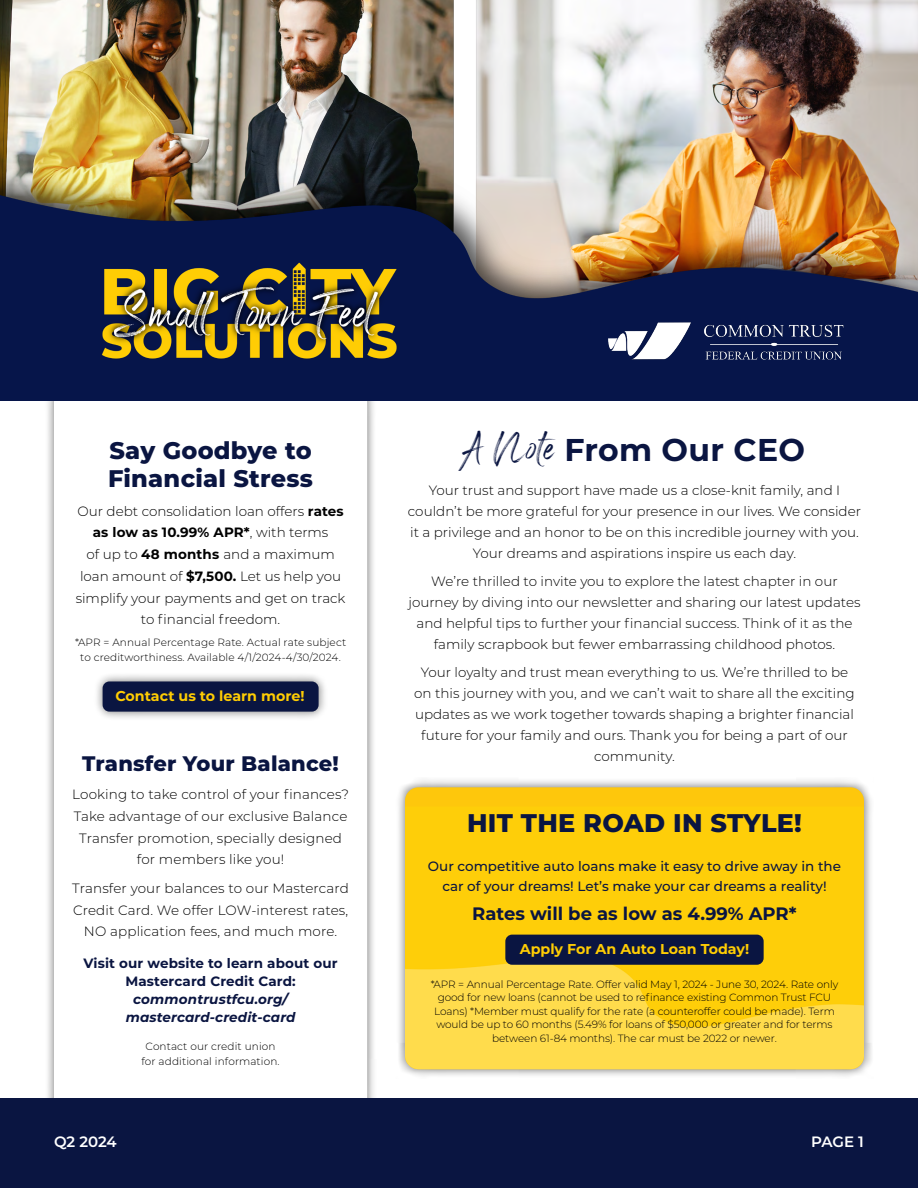
<style>
.page{position:relative;width:918px;height:1188px;background:#fff}
.page>*{position:absolute;margin:0;border:0;box-sizing:border-box;transform-origin:0 0}
.t1{font:700 31.5px "Montserrat";letter-spacing:.01em;color:#0a1541}
.t2{font:800 25.5px "Montserrat";letter-spacing:.01em;color:#0a1541}
.t3{font:800 24px/28.5px "Montserrat";letter-spacing:.01em;color:#0a1541}
.t4{font:800 21px "Montserrat";letter-spacing:.01em;color:#0a1541}
.t5{font:700 18px "Montserrat";color:#0a1541}
.t6{font:600 15px "Montserrat";letter-spacing:-.01em;color:#fff}
.t7{font:700 14.25px "Montserrat";color:#ffcd03}
.t8{font:300 13.5px/21px "Montserrat";color:#000;text-align:center}
.t9{font:500 13.5px/19.5px "Montserrat";color:#0a1541;text-align:center}
.t10{font:700 13.5px/18px "Montserrat";letter-spacing:.01em;color:#0a1541;text-align:center}
.t11{font:italic 700 13.5px/18px "Montserrat";letter-spacing:.01em;color:#0a1541;text-align:center}
.t12{font:300 10.5px/13.5px "Montserrat";letter-spacing:-.01em;color:#000;text-align:center}
.t13{font:300 10.5px/15px "Montserrat";letter-spacing:.01em;color:#000;text-align:center}
.s1{font-weight:700}
.s2{font-family:"Panterick";font-weight:400;font-size:40.5px}
</style>
<div class="page">
<div style="left:44px;top:379px;width:333px;height:763px;background:#000;opacity:.54"></div>
<div style="left:54px;top:389px;width:313px;height:744px;background:#fff;border-radius:14px"></div>
<div style="left:0;top:1098px;width:918px;height:90px;background:#0a1541"></div>
<img style="left:0;top:0;width:918px;height:400px">
<img style="left:597px;top:292px;width:255px;height:97px">
<div style="left:93px;top:672px;width:235px;height:50px;background:#000;opacity:.54"></div>
<div style="left:103px;top:681px;width:216px;height:31px;background:#0a1541;border-radius:7px"></div>
<div style="left:395px;top:778px;width:478px;height:301px;background:#000;opacity:.54"></div>
<div style="left:405px;top:787px;width:459px;height:282px;background:#fece09;border-radius:14px"></div>
<img style="left:405px;top:934px;width:459px;height:135px">
<div style="left:505px;top:935px;width:259px;height:30px;background:#0a1541;border-radius:7px"></div>
<h3 class="t3" style="left:108px;top:435px;width:206px">Say Goodbye to<br>Financial Stress</h3>
<p class="t8" style="left:76px;top:500px;width:271px;line-height:21.8px">Our debt consolidation loan offers <span class="s1">rates as low as 10.99% APR*</span>, with terms<br>of up to <span class="s1">48 months</span> and a maximum loan amount of <span class="s1">$7,500.</span> Let us help you simplify your payments and get on track to financial freedom.</p>
<p class="t13" style="left:75px;top:635px;width:273px">*APR = Annual Percentage Rate. Actual rate subject to creditworthiness. Available 4/1/2024-4/30/2024.</p>
<p class="t7" style="left:115px;top:686px;width:191px">Contact us to learn more!</p>
<h3 class="t4" style="left:82px;top:748px;width:258px">Transfer Your Balance!</h3>
<p class="t8" style="left:72px;top:783px;width:278px;line-height:21.8px">Looking to take control of your finances?<br>Take advantage of our exclusive Balance Transfer promotion, specially designed for members like you!</p>
<p class="t8" style="left:72px;top:877px;width:278px;line-height:21.8px">Transfer your balances to our Mastercard<br>Credit Card. We offer LOW-interest rates,<br>NO application fees, and much more.</p>
<p class="t10" style="left:83px;top:953px;width:256px">Visit our website to learn about our<br>Mastercard Credit Card:</p>
<p class="t11" style="left:126px;top:989px;width:171px">commontrustfcu.org/ mastercard-credit-card</p>
<p class="t13" style="left:142px;top:1039px;width:140px">Contact our credit union for additional information.</p>
<h1 class="t1" style="left:464px;top:427px;width:343px"><span class="s2">A Note</span> From Our CEO</h1>
<p class="t8" style="left:408px;top:479px;width:455px">Your trust and support have made us a close-knit family, and I couldn’t be more grateful for your presence in our lives. We consider it a privilege and an honor to be on this incredible journey with you.<br>Your dreams and aspirations inspire us each day.</p>
<p class="t8" style="left:408px;top:570px;width:454px">We’re thrilled to invite you to explore the latest chapter in our journey by diving into our newsletter and sharing our latest updates and helpful tips to further your financial success. Think of it as the family scrapbook but fewer embarrassing childhood photos.</p>
<p class="t8" style="left:414px;top:661px;width:442px">Your loyalty and trust mean everything to us. We’re thrilled to be on this journey with you, and we can’t wait to share all the exciting updates as we work together towards shaping a brighter financial future for your family and ours. Thank you for being a part of our community.</p>
<h2 class="t2" style="left:467px;top:804px;width:336px">HIT THE ROAD IN STYLE!</h2>
<p class="t9" style="left:428px;top:856px;width:415px">Our competitive auto loans make it easy to drive away in the car of your dreams! Let’s make your car dreams a reality!</p>
<h3 class="t5" style="left:472px;top:901px;width:326px">Rates will be as low as 4.99% APR*</h3>
<p class="t7" style="left:520px;top:939px;width:231px">Apply For An Auto Loan Today!</p>
<p class="t12" style="left:431px;top:977px;width:409px">*APR = Annual Percentage Rate. Offer valid May 1, 2024 - June 30, 2024. Rate only good for new loans (cannot be used to refinance existing Common Trust FCU Loans) *Member must qualify for the rate (a counteroffer could be made). Term would be up to 60 months (5.49% for loans of $50,000 or greater and for terms between 61-84 months). The car must be 2022 or newer.</p>
<p class="t6" style="left:54px;top:1131px;width:64px">Q2 2024</p>
<p class="t6" style="left:811px;top:1131px;width:54px">PAGE 1</p>
</div>
